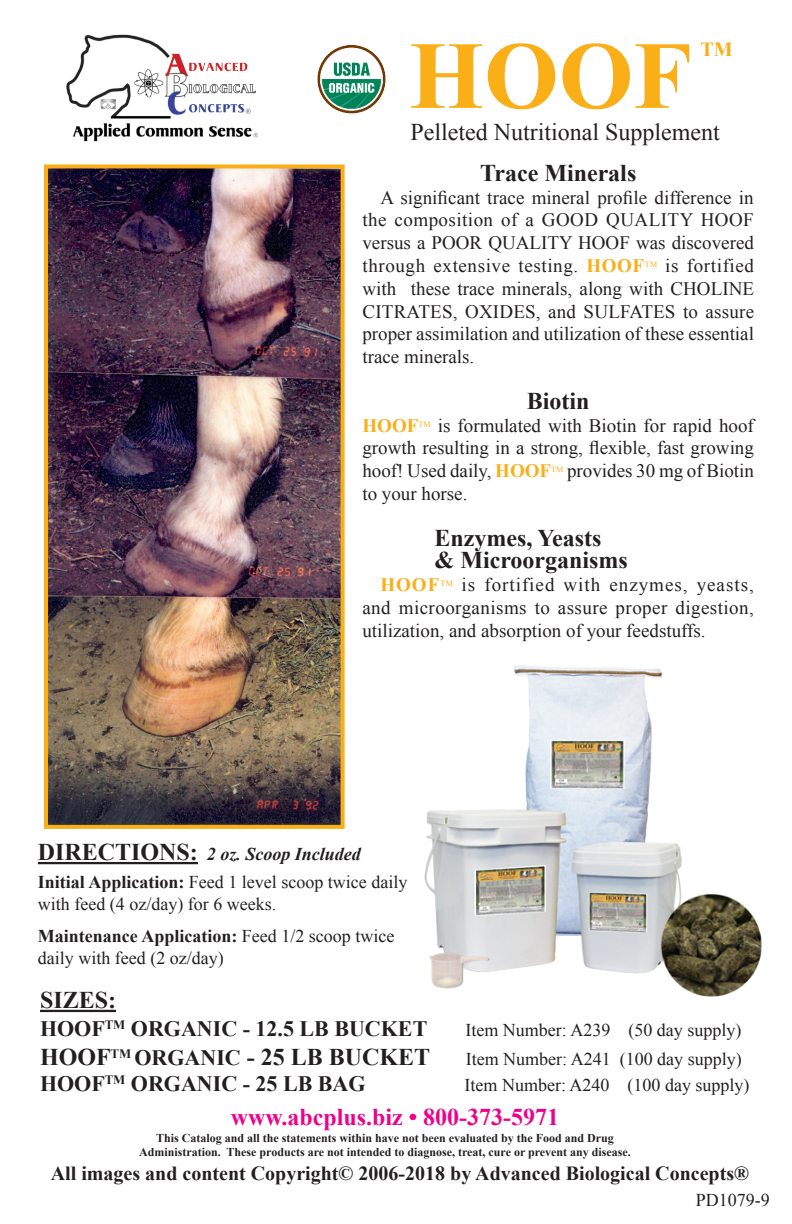
<style>
.page{position:relative;width:792px;height:1224px;background:#fff}
.page>*{position:absolute;margin:0;border:0;box-sizing:border-box;transform-origin:0 0}
.t1{font:700 96px "Times New Roman";color:#faaf18}
.t2{font:700 24px "Times New Roman";color:#231f20}
.t3{font:24px "Times New Roman";color:#231f20}
.t4{font:700 24px "Times New Roman";color:#ed028c}
.t5{font:700 22px "Times New Roman";color:#231f20}
.t6{font:700 20px "Times New Roman";color:#231f20}
.t7{font:700 20px "Times New Roman";color:#faaf18}
.t8{font:19px/22.8px "Times New Roman";color:#231f20;text-align:justify}
.t9{font:700 19px "Times New Roman";letter-spacing:.025em;color:#faaf18}
.t10{font:18px/22px "Times New Roman";color:#231f20}
.t11{font:italic 700 18px "Times New Roman";color:#231f20}
.t12{font:700 12px "Times New Roman";color:#231f20}
.t13{font:8.2px "Times New Roman";letter-spacing:.015em;color:#faaf18}
.s1{font-weight:700;color:#faaf18}
.s2{font-style:normal;font-size:24px}
.s3{font-weight:700}
.s4{font-size:22px}
</style>
<div class="page">
<img style="left:49px;top:169px;width:291px;height:655px">
<div style="left:44px;top:164px;width:301px;height:665px;border:4px solid #faaf18"></div>
<hr style="left:38px;top:862px;width:160px;height:2px;background:#231f20">
<img style="left:66px;top:34px;width:192px;height:108px">
<img style="left:317px;top:45px;width:69px;height:69px">
<hr style="left:40px;top:1010px;width:76px;height:2px;background:#231f20">
<img style="left:424px;top:665px;width:338px;height:332px">
<p class="t1" style="left:409px;top:9px;width:284px">HOOF</p>
<p class="t7" style="left:700px;top:36px;width:34px">TM</p>
<p class="t3" style="left:410px;top:116px;width:311px">Pelleted Nutritional Supplement</p>
<p class="t2" style="left:480px;top:156px;width:158px">Trace Minerals</p>
<p class="t8" style="left:362px;top:185px;width:393px;text-indent:18px">A significant trace mineral profile difference in the composition of a GOOD QUALITY HOOF versus a POOR QUALITY HOOF was discovered through extensive testing. <span class="s1">HOOF</span></p>
<p class="t8" style="left:362px;top:254px;width:393px;text-indent:303px">is fortified with these trace minerals, along with CHOLINE CITRATES, OXIDES, and SULFATES to assure proper assimilation and utilization of these essential trace minerals.</p>
<p class="t2" style="left:527px;top:384px;width:64px">Biotin</p>
<p class="t9" style="left:362px;top:412px;width:57px">HOOF</p>
<p class="t13" style="left:418px;top:419px;width:14px">TM</p>
<p class="t13" style="left:645px;top:259px;width:14px">TM</p>
<p class="t8" style="left:362px;top:413px;width:393px;text-indent:75px">is formulated with Biotin for rapid hoof growth resulting in a strong, flexible, fast growing hoof! Used daily, <span class="s1">HOOF</span></p>
<p class="t13" style="left:551px;top:464px;width:14px">TM</p>
<p class="t8" style="left:567px;top:459px;width:188px">provides 30 mg of Biotin</p>
<p class="t8" style="left:362px;top:482px;width:107px">to your horse.</p>
<p class="t2" style="left:434px;top:521px;width:169px">Enzymes, Yeasts</p>
<p class="t2" style="left:434px;top:544px;width:195px">&amp; Microorganisms</p>
<p class="t9" style="left:380px;top:572px;width:60px">HOOF</p>
<p class="t13" style="left:440px;top:578px;width:14px">TM</p>
<p class="t8" style="left:362px;top:573px;width:393px;text-indent:99px">is fortified with enzymes, yeasts, and microorganisms to assure proper digestion, utilization, and absorption of your feedstuffs.</p>
<p class="t11" style="left:38px;top:842px;width:325px"><span class="s2">DIRECTIONS:</span> 2 oz. Scoop Included</p>
<p class="t10" style="left:38px;top:871px;width:371px"><span class="s3">Initial Application:</span> Feed 1 level scoop twice daily with feed (4 oz/day) for 6 weeks.</p>
<p class="t10" style="left:38px;top:925px;width:358px"><span class="s3">Maintenance Application:</span> Feed 1/2 scoop twice daily with feed (2 oz/day)</p>
<p class="t2" style="left:40px;top:984px;width:78px">SIZES:</p>
<p class="t5" style="left:40px;top:1014px;width:389px">HOOF<sup>TM</sup> ORGANIC - 12.5 LB BUCKET</p>
<p class="t10" style="left:465px;top:1019px;width:277px">Item Number: A239 (50 day supply)</p>
<p class="t2" style="left:40px;top:1040px;width:392px">HOOF<sup>TM</sup> <span class="s4">ORGANIC</span> - 25 LB BUCKET</p>
<p class="t10" style="left:466px;top:1048px;width:277px">Item Number: A241 (100 day supply)</p>
<p class="t5" style="left:40px;top:1069px;width:327px">HOOF<sup>TM</sup> ORGANIC - 25 LB BAG</p>
<p class="t10" style="left:465px;top:1074px;width:286px">Item Number: A240 (100 day supply)</p>
<p class="t4" style="left:231px;top:1100px;width:330px">www.abcplus.biz • 800-373-5971</p>
<p class="t6" style="left:51px;top:1160px;width:700px">All images and content Copyright© 2006-2018 by Advanced Biological Concepts®</p>
<p class="t12" style="left:156px;top:1130px;width:459px">This Catalog and all the statements within have not been evaluated by the Food and Drug</p>
<p class="t12" style="left:139px;top:1144px;width:493px">Administration. These products are not intended to diagnose, treat, cure or prevent any disease.</p>
<p class="t10" style="left:696px;top:1188px;width:75px">PD1079-9</p>
</div>
